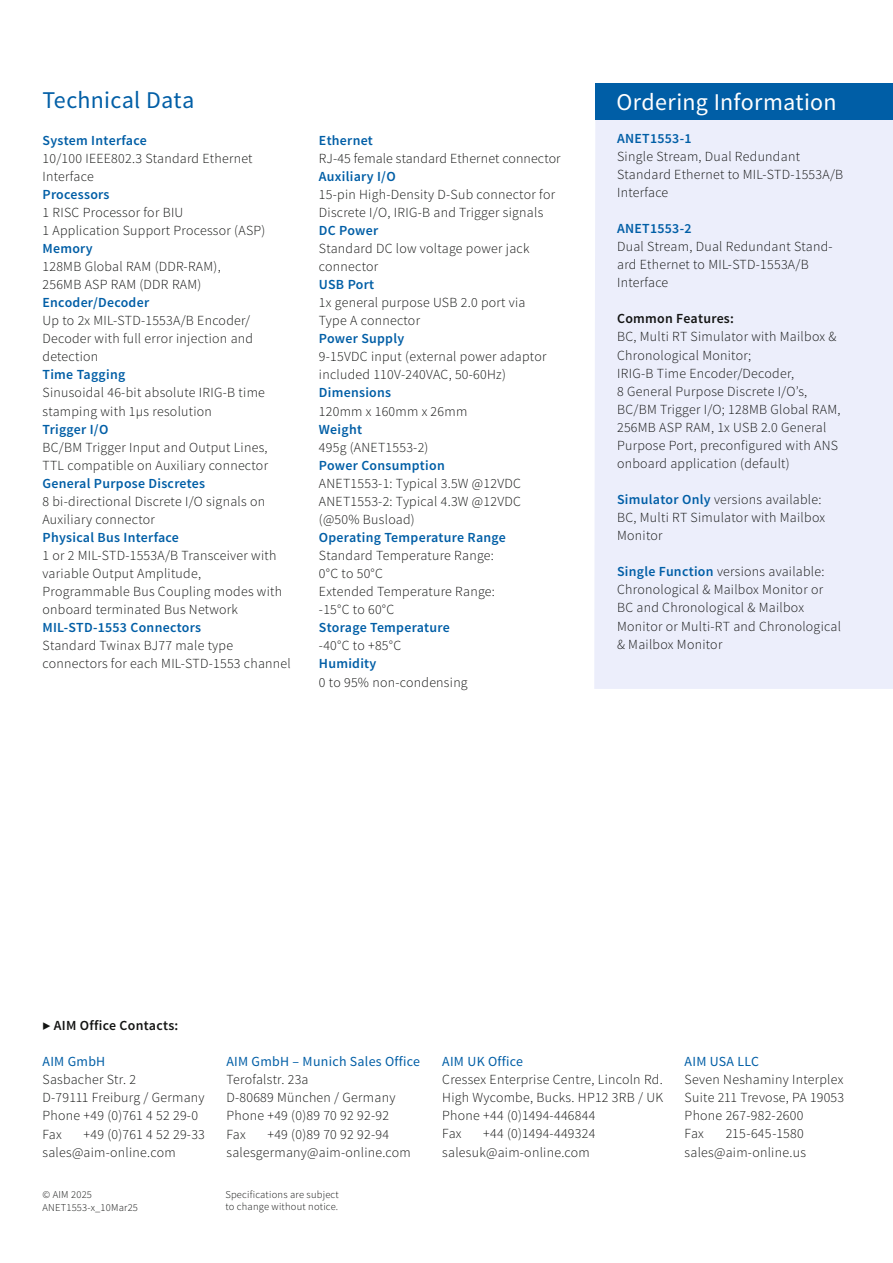
<style>
.page{position:relative;width:893px;height:1263px;background:#fff}
.page>*{position:absolute;margin:0;border:0;box-sizing:border-box;transform-origin:0 0}
.t1{font:24px "Source Sans Pro";letter-spacing:.015em;color:#fff}
.t2{font:24px "Source Sans Pro";letter-spacing:.01em;color:#005ea6}
.t3{font:300 13.8px/18px "Source Sans Pro";letter-spacing:.02em;color:#131413}
.t4{font:600 13.8px "Source Sans Pro";letter-spacing:.02em;color:#005ea6}
.t5{font:13.8px "Source Sans Pro";letter-spacing:.02em;color:#005ea6}
.t6{font:600 13.8px "Source Sans Pro";letter-spacing:.02em;color:#131413}
.t7{font:300 10.5px/12.6px "Source Sans Pro";letter-spacing:.02em;color:#131413}
.s1{font-weight:600;color:#005ea6}
</style>
<div class="page">
<div style="left:594px;top:120px;width:299px;height:569px;background:#eceefb"></div>
<div style="left:595px;top:84px;width:298px;height:36px;background:#005ea6"></div>
<h1 class="t2" style="left:43px;top:85px;width:153px">Technical Data</h1>
<p class="t4" style="left:43px;top:131px;width:106px">System Interface</p>
<p class="t3" style="left:43px;top:149px;width:212px">10/100 IEEE802.3 Standard Ethernet<br>Interface</p>
<p class="t4" style="left:43px;top:185px;width:69px">Processors</p>
<p class="t3" style="left:43px;top:203px;width:224px">1 RISC Processor for BIU<br>1 Application Support Processor (ASP)</p>
<p class="t4" style="left:43px;top:240px;width:52px">Memory</p>
<p class="t3" style="left:43px;top:257px;width:180px">128MB Global RAM (DDR-RAM),<br>256MB ASP RAM (DDR RAM)</p>
<p class="t4" style="left:43px;top:294px;width:108px">Encoder/Decoder</p>
<p class="t3" style="left:43px;top:312px;width:212px">Up to 2x MIL-STD-1553A/B Encoder/<br>Decoder with full error injection and detection</p>
<p class="t4" style="left:43px;top:366px;width:84px">Time Tagging</p>
<p class="t3" style="left:43px;top:384px;width:224px">Sinusoidal 46-bit absolute IRIG-B time stamping with 1µs resolution</p>
<p class="t4" style="left:43px;top:420px;width:67px">Trigger I/O</p>
<p class="t3" style="left:43px;top:438px;width:227px">BC/BM Trigger Input and Output Lines,<br>TTL compatible on Auxiliary connector</p>
<p class="t4" style="left:43px;top:474px;width:164px">General Purpose Discretes</p>
<p class="t3" style="left:43px;top:492px;width:224px">8 bi-directional Discrete I/O signals on<br>Auxiliary connector</p>
<p class="t4" style="left:43px;top:529px;width:138px">Physical Bus Interface</p>
<p class="t3" style="left:43px;top:547px;width:241px">1 or 2 MIL-STD-1553A/B Transceiver with variable Output Amplitude, Programmable Bus Coupling modes with onboard terminated Bus Network</p>
<p class="t4" style="left:43px;top:619px;width:160px">MIL-STD-1553 Connectors</p>
<p class="t3" style="left:43px;top:637px;width:250px">Standard Twinax BJ77 male type connectors for each MIL-STD-1553 channel</p>
<p class="t4" style="left:319px;top:131px;width:55px">Ethernet</p>
<p class="t3" style="left:319px;top:149px;width:243px">RJ-45 female standard Ethernet connector</p>
<p class="t4" style="left:319px;top:167px;width:78px">Auxiliary I/O</p>
<p class="t3" style="left:319px;top:185px;width:238px">15-pin High-Density D-Sub connector for<br>Discrete I/O, IRIG-B and Trigger signals</p>
<p class="t4" style="left:319px;top:222px;width:61px">DC Power</p>
<p class="t3" style="left:319px;top:239px;width:212px">Standard DC low voltage power jack connector</p>
<p class="t4" style="left:319px;top:276px;width:57px">USB Port</p>
<p class="t3" style="left:319px;top:294px;width:208px">1x general purpose USB 2.0 port via<br>Type A connector</p>
<p class="t4" style="left:319px;top:330px;width:87px">Power Supply</p>
<p class="t3" style="left:319px;top:348px;width:229px">9-15VDC input (external power adaptor included 110V-240VAC, 50-60Hz)</p>
<p class="t4" style="left:319px;top:384px;width:74px">Dimensions</p>
<p class="t3" style="left:319px;top:402px;width:150px">120mm x 160mm x 26mm</p>
<p class="t4" style="left:319px;top:420px;width:45px">Weight</p>
<p class="t3" style="left:319px;top:438px;width:111px">495g (ANET1553-2)</p>
<p class="t4" style="left:319px;top:456px;width:127px">Power Consumption</p>
<p class="t3" style="left:319px;top:474px;width:204px;text-align:justify">ANET1553-1: Typical 3.5W @12VDC ANET1553-2: Typical 4.3W @12VDC (@50% Busload)</p>
<p class="t4" style="left:319px;top:529px;width:189px">Operating Temperature Range</p>
<p class="t3" style="left:319px;top:547px;width:178px">Standard Temperature Range:<br>0°C to 50°C<br>Extended Temperature Range: -15°C to 60°C</p>
<p class="t4" style="left:319px;top:619px;width:132px">Storage Temperature</p>
<p class="t3" style="left:319px;top:637px;width:84px">-40°C to +85°C</p>
<p class="t4" style="left:319px;top:655px;width:59px">Humidity</p>
<p class="t3" style="left:319px;top:673px;width:150px">0 to 95% non-condensing</p>
<h1 class="t1" style="left:617px;top:87px;width:222px">Ordering Information</h1>
<p class="t4" style="left:617px;top:129px;width:76px">ANET1553-1</p>
<p class="t3" style="left:617px;top:147px;width:228px">Single Stream, Dual Redundant<br>Standard Ethernet to MIL-STD-1553A/B<br>Interface</p>
<p class="t4" style="left:617px;top:220px;width:76px">ANET1553-2</p>
<p class="t3" style="left:617px;top:238px;width:217px">Dual Stream, Dual Redundant Stand&shy;ard Ethernet to MIL-STD-1553A/B<br>Interface</p>
<p class="t6" style="left:617px;top:310px;width:118px">Common Features:</p>
<p class="t3" style="left:617px;top:328px;width:225px">BC, Multi RT Simulator with Mailbox &amp; Chronological Monitor;<br>IRIG-B Time Encoder/Decoder,<br>8 General Purpose Discrete I/O’s, BC/BM Trigger I/O; 128MB Global RAM, 256MB ASP RAM, 1x USB 2.0 General Purpose Port, preconfigured with ANS onboard application (default)</p>
<p class="t3" style="left:617px;top:491px;width:210px"><span class="s1">Simulator Only</span> versions available:<br>BC, Multi RT Simulator with Mailbox<br>Monitor</p>
<p class="t3" style="left:617px;top:563px;width:225px"><span class="s1">Single Function</span> versions available:<br>Chronological &amp; Mailbox Monitor or<br>BC and Chronological &amp; Mailbox<br>Monitor or Multi-RT and Chronological &amp; Mailbox Monitor</p>
<p class="t6" style="left:43px;top:1016px;width:137px">▶ AIM Office Contacts:</p>
<p class="t5" style="left:43px;top:1053px;width:64px">AIM GmbH</p>
<p class="t3" style="left:43px;top:1071px;width:164px">Sasbacher Str. 2<br>D-79111 Freiburg / Germany<br>Phone +49 (0)761 4 52 29-0<br>Fax</p>
<p class="t3" style="left:43px;top:1125px;width:164px;text-indent:41px">+49 (0)761 4 52 29-33 sales@aim-online.com</p>
<p class="t5" style="left:226px;top:1053px;width:195px">AIM GmbH – Munich Sales Office</p>
<p class="t3" style="left:226px;top:1071px;width:170px">Terofalstr. 23a<br>D-80689 München / Germany<br>Phone +49 (0)89 70 92 92-92<br>Fax</p>
<p class="t3" style="left:226px;top:1125px;width:186px;text-indent:41px">+49 (0)89 70 92 92-94 salesgermany@aim-online.com</p>
<p class="t5" style="left:442px;top:1053px;width:82px">AIM UK Office</p>
<p class="t3" style="left:442px;top:1071px;width:223px">Cressex Enterprise Centre, Lincoln Rd.<br>High Wycombe, Bucks. HP12 3RB / UK<br>Phone +44 (0)1494-446844<br>Fax</p>
<p class="t3" style="left:442px;top:1125px;width:155px;text-indent:41px">+44 (0)1494-449324 salesuk@aim-online.com</p>
<p class="t5" style="left:685px;top:1053px;width:76px">AIM USA LLC</p>
<p class="t3" style="left:685px;top:1071px;width:161px">Seven Neshaminy Interplex<br>Suite 211 Trevose, PA 19053<br>Phone 267-982-2600<br>Fax</p>
<p class="t3" style="left:685px;top:1125px;width:123px;text-align:right">215-645-1580 sales@aim-online.us</p>
<p class="t7" style="left:43px;top:1188px;width:97px">© AIM 2025<br>ANET1553-x_10Mar25</p>
<p class="t7" style="left:225px;top:1188px;width:115px">Specifications are subject to change without notice.</p>
</div>
